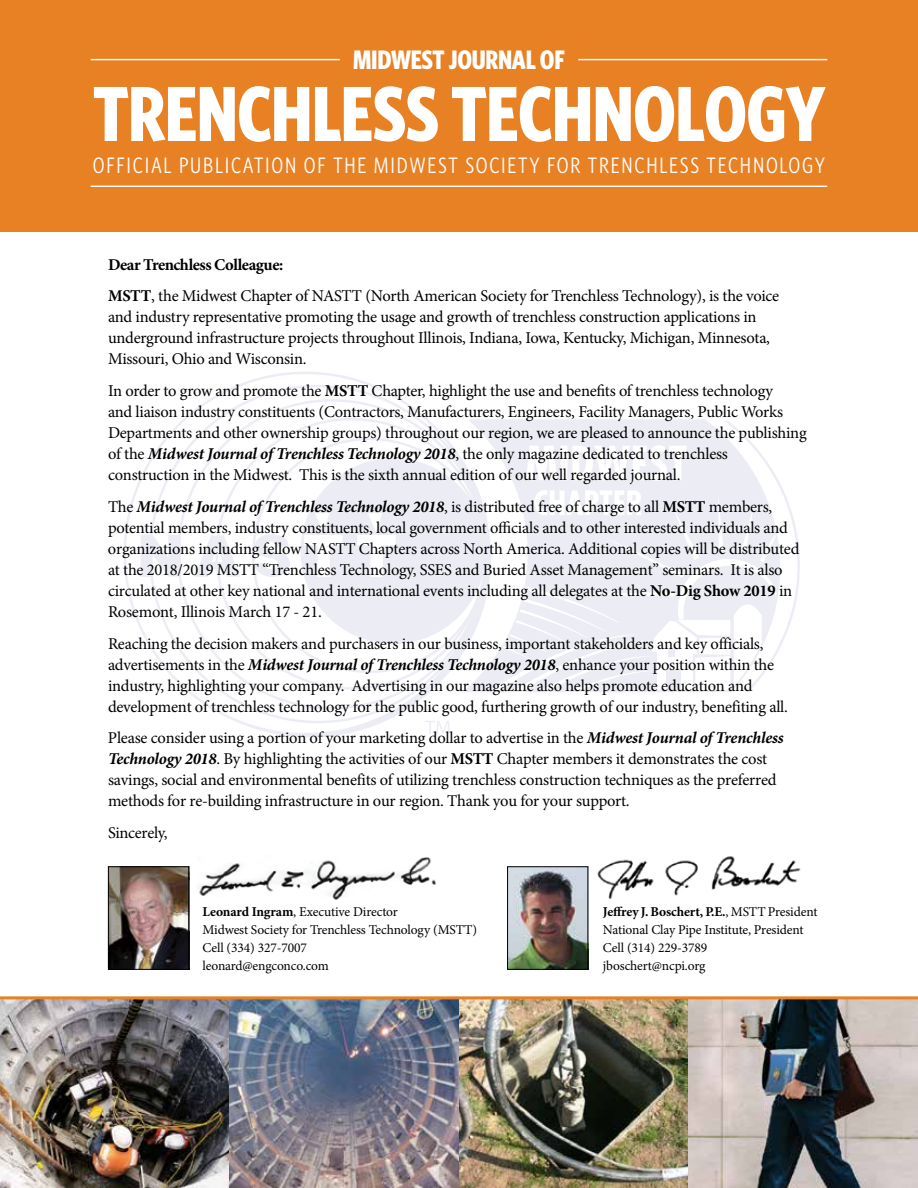
<style>
.page{position:relative;width:918px;height:1188px;background:#fff}
.page>*{position:absolute;margin:0;border:0;box-sizing:border-box;transform-origin:0 0}
.t1{font:700 78.3px "Whitney Condensed";letter-spacing:-.01em;color:#fff;scale:.95 1}
.t2{font:700 26.85px "Whitney Condensed";letter-spacing:-.01em;color:#fff;scale:.95 1}
.t3{font:22.35px "Whitney Condensed";letter-spacing:.08em;color:#fff}
.t4{font:16.5px/21px "Minion Pro";letter-spacing:-.015em;color:#000}
.t5{font:13.5px/18px "Minion Pro";letter-spacing:-.01em;color:#000}
.s1{font-weight:700}
.s2{font-weight:700;font-style:italic}
</style>
<div class="page">
<div style="left:301px;top:458px;width:185px;height:186px;background:#ecedf4;border-radius:50%"></div>
<svg style="left:141px;top:535px;width:40px;height:42px"></svg>
<svg style="left:195px;top:535px;width:45px;height:42px"></svg>
<svg style="left:253px;top:534px;width:37px;height:43px"></svg>
<svg style="left:357px;top:513px;width:39px;height:64px"></svg>
<svg style="left:304px;top:513px;width:39px;height:64px"></svg>
<svg style="left:425px;top:721px;width:25px;height:13px"></svg>
<svg style="left:462px;top:419px;width:270px;height:273px;fill:#ecedf4"></svg>
<svg style="left:492px;top:421px;width:308px;height:270px"></svg>
<div style="left:0;top:0;width:918px;height:231px;background:#e88124"></div>
<img style="left:0;top:999px;width:918px;height:189px">
<hr style="left:0;top:996px;width:918px;height:3px;background:#e88124">
<img style="left:597px;top:856px;width:204px;height:43px">
<img style="left:199px;top:857px;width:237px;height:43px">
<img style="left:110px;top:868px;width:77px;height:100px">
<div style="left:108px;top:866px;width:81px;height:104px;border:1px solid #000"></div>
<img style="left:509px;top:868px;width:77px;height:100px">
<div style="left:507px;top:866px;width:81px;height:104px;border:1px solid #000"></div>
<hr style="left:91px;top:186px;width:736px;height:1px;background:#fff">
<hr style="left:578px;top:59px;width:249px;height:1px;background:#fff">
<hr style="left:91px;top:59px;width:249px;height:1px;background:#fff">
<h2 class="t2" style="left:353px;top:45px;width:224px">MIDWEST JOURNAL OF</h2>
<h1 class="t1" style="left:93px;top:68px;width:772px">TRENCHLESS TECHNOLOGY</h1>
<h3 class="t3" style="left:93px;top:153px;width:734px">OFFICIAL PUBLICATION OF THE MIDWEST SOCIETY FOR TRENCHLESS TECHNOLOGY</h3>
<p class="t4" style="left:108px;top:249px;width:673px;line-height:31.7px"><span class="s1">Dear Trenchless Colleague:<br>MSTT</span>, the Midwest Chapter of NASTT (North American Society for Trenchless Technology), is the voice</p>
<p class="t4" style="left:108px;top:307px;width:664px">and industry representative promoting the usage and growth of trenchless construction applications in underground infrastructure projects throughout Illinois, Indiana, Iowa, Kentucky, Michigan, Minnesota,<br>Missouri, Ohio and Wisconsin.</p>
<p class="t4" style="left:108px;top:380px;width:700px">In order to grow and promote the <span class="s1">MSTT</span> Chapter, highlight the use and benefits of trenchless technology<br>and liaison industry constituents (Contractors, Manufacturers, Engineers, Facility Managers, Public Works Departments and other ownership groups) throughout our region, we are pleased to announce the publishing of the <span class="s2">Midwest Journal of Trenchless Technology 2018</span>, the only magazine dedicated to trenchless construction in the Midwest. This is the sixth annual edition of our well regarded journal.</p>
<p class="t4" style="left:108px;top:496px;width:693px">The <span class="s2">Midwest Journal of Trenchless Technology 2018</span>, is distributed free of charge to all <span class="s1">MSTT</span> members, potential members, industry constituents, local government officials and to other interested individuals and organizations including fellow NASTT Chapters across North America. Additional copies will be distributed at the 2018/2019 MSTT “Trenchless Technology, SSES and Buried Asset Management” seminars. It is also circulated at other key national and international events including all delegates at the <span class="s1">No-Dig Show 2019</span> in Rosemont, Illinois March 17 - 21.</p>
<p class="t4" style="left:108px;top:633px;width:682px">Reaching the decision makers and purchasers in our business, important stakeholders and key officials, advertisements in the <span class="s2">Midwest Journal of Trenchless Technology 2018</span>, enhance your position within the industry, highlighting your company. Advertising in our magazine also helps promote education and development of trenchless technology for the public good, furthering growth of our industry, benefiting all.</p>
<p class="t4" style="left:108px;top:728px;width:677px">Please consider using a portion of your marketing dollar to advertise in the <span class="s2">Midwest Journal of Trenchless Technology 2018</span>. By highlighting the activities of our <span class="s1">MSTT</span> Chapter members it demonstrates the cost savings, social and environmental benefits of utilizing trenchless construction techniques as the preferred methods for re-building infrastructure in our region. Thank you for your support.</p>
<p class="t4" style="left:108px;top:822px;width:61px">Sincerely,</p>
<p class="t5" style="left:202px;top:902px;width:276px"><span class="s1">Leonard Ingram</span>, Executive Director<br>Midwest Society for Trenchless Technology (MSTT)<br>Cell (334) 327-7007<br>leonard@engconco.com</p>
<p class="t5" style="left:603px;top:902px;width:216px"><span class="s1">Jeffrey J. Boschert, P.E.</span>, MSTT President<br>National Clay Pipe Institute, President<br>Cell (314) 229-3789<br>jboschert@ncpi.org</p>
</div>
